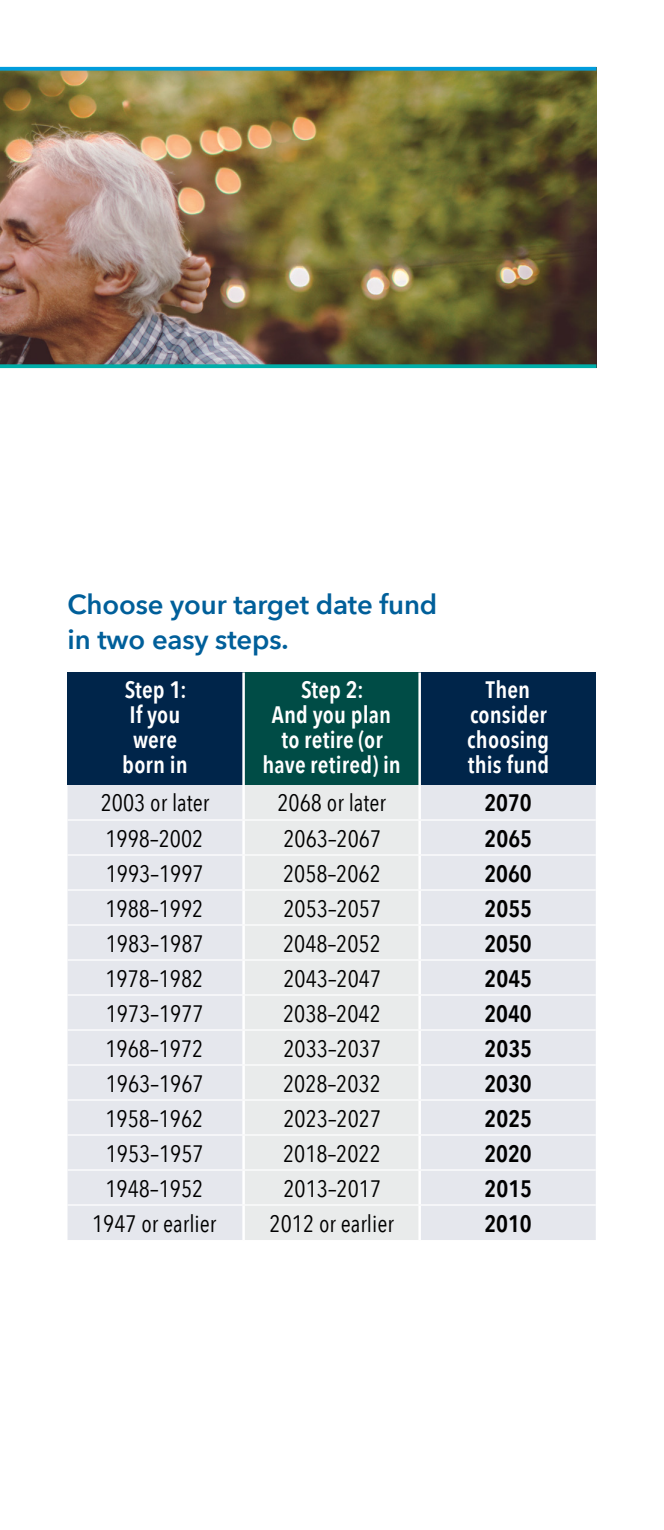
<style>
.page{position:relative;width:664px;height:1530px;background:#fff}
.page>*{position:absolute;margin:0;border:0;box-sizing:border-box;transform-origin:0 0}
.t1{font:600 27.5px/35px "Avenir Next LT Com";letter-spacing:-.005em;color:#005f9a}
.t2{font:condensed 23.75px "Avenir Next LT Com";color:#000}
.t3{font:600 condensed 23.75px/25px "Avenir Next LT Com";letter-spacing:.005em;color:#fff;text-align:center}
.t4{font:600 condensed 23.75px "Avenir Next LT Com";color:#000}
</style>
<div class="page">
<img style="left:0;top:71px;width:596px;height:293px">
<svg style="left:0;top:67px;width:596px;height:4px;background:#0c99cd"></svg>
<svg style="left:0;top:364px;width:596px;height:4px;background:#07a5a0"></svg>
<div style="left:68px;top:673px;width:176px;height:112px;background:#00254a"></div>
<div style="left:244px;top:673px;width:176px;height:112px;background:#004c46"></div>
<div style="left:420px;top:673px;width:176px;height:112px;background:#00254a"></div>
<div style="left:68px;top:785px;width:528px;height:455px;background:#e5e7ed"></div>
<div style="left:245px;top:785px;width:173px;height:455px;background:#e9ebeb"></div>
<hr style="left:242px;top:673px;width:3px;height:112px;background:#fff">
<hr style="left:418px;top:673px;width:3px;height:112px;background:#fff">
<hr style="left:242px;top:785px;width:3px;height:34px;background:#fff">
<hr style="left:242px;top:821px;width:3px;height:33px;background:#fff">
<hr style="left:242px;top:856px;width:3px;height:33px;background:#fff">
<hr style="left:242px;top:891px;width:3px;height:33px;background:#fff">
<hr style="left:242px;top:926px;width:3px;height:33px;background:#fff">
<hr style="left:242px;top:961px;width:3px;height:33px;background:#fff">
<hr style="left:242px;top:996px;width:3px;height:33px;background:#fff">
<hr style="left:242px;top:1031px;width:3px;height:33px;background:#fff">
<hr style="left:242px;top:1066px;width:3px;height:33px;background:#fff">
<hr style="left:242px;top:1101px;width:3px;height:33px;background:#fff">
<hr style="left:242px;top:1136px;width:3px;height:33px;background:#fff">
<hr style="left:242px;top:1171px;width:3px;height:33px;background:#fff">
<hr style="left:242px;top:1206px;width:3px;height:34px;background:#fff">
<hr style="left:418px;top:785px;width:3px;height:34px;background:#fff">
<hr style="left:418px;top:821px;width:3px;height:33px;background:#fff">
<hr style="left:418px;top:856px;width:3px;height:33px;background:#fff">
<hr style="left:418px;top:891px;width:3px;height:33px;background:#fff">
<hr style="left:418px;top:926px;width:3px;height:33px;background:#fff">
<hr style="left:418px;top:961px;width:3px;height:33px;background:#fff">
<hr style="left:418px;top:996px;width:3px;height:33px;background:#fff">
<hr style="left:418px;top:1031px;width:3px;height:33px;background:#fff">
<hr style="left:418px;top:1066px;width:3px;height:33px;background:#fff">
<hr style="left:418px;top:1101px;width:3px;height:33px;background:#fff">
<hr style="left:418px;top:1136px;width:3px;height:33px;background:#fff">
<hr style="left:418px;top:1171px;width:3px;height:33px;background:#fff">
<hr style="left:418px;top:1206px;width:3px;height:34px;background:#fff">
<hr style="left:68px;top:819px;width:176px;height:2px;background:#fff">
<hr style="left:244px;top:819px;width:176px;height:2px;background:#fff">
<hr style="left:420px;top:819px;width:176px;height:2px;background:#fff">
<hr style="left:68px;top:854px;width:176px;height:2px;background:#fff">
<hr style="left:244px;top:854px;width:176px;height:2px;background:#fff">
<hr style="left:420px;top:854px;width:176px;height:2px;background:#fff">
<hr style="left:68px;top:889px;width:176px;height:2px;background:#fff">
<hr style="left:244px;top:889px;width:176px;height:2px;background:#fff">
<hr style="left:420px;top:889px;width:176px;height:2px;background:#fff">
<hr style="left:68px;top:924px;width:176px;height:2px;background:#fff">
<hr style="left:244px;top:924px;width:176px;height:2px;background:#fff">
<hr style="left:420px;top:924px;width:176px;height:2px;background:#fff">
<hr style="left:68px;top:959px;width:176px;height:2px;background:#fff">
<hr style="left:244px;top:959px;width:176px;height:2px;background:#fff">
<hr style="left:420px;top:959px;width:176px;height:2px;background:#fff">
<hr style="left:68px;top:994px;width:176px;height:2px;background:#fff">
<hr style="left:244px;top:994px;width:176px;height:2px;background:#fff">
<hr style="left:420px;top:994px;width:176px;height:2px;background:#fff">
<hr style="left:68px;top:1029px;width:176px;height:2px;background:#fff">
<hr style="left:244px;top:1029px;width:176px;height:2px;background:#fff">
<hr style="left:420px;top:1029px;width:176px;height:2px;background:#fff">
<hr style="left:68px;top:1064px;width:176px;height:2px;background:#fff">
<hr style="left:244px;top:1064px;width:176px;height:2px;background:#fff">
<hr style="left:420px;top:1064px;width:176px;height:2px;background:#fff">
<hr style="left:68px;top:1099px;width:176px;height:2px;background:#fff">
<hr style="left:244px;top:1099px;width:176px;height:2px;background:#fff">
<hr style="left:420px;top:1099px;width:176px;height:2px;background:#fff">
<hr style="left:68px;top:1134px;width:176px;height:2px;background:#fff">
<hr style="left:244px;top:1134px;width:176px;height:2px;background:#fff">
<hr style="left:420px;top:1134px;width:176px;height:2px;background:#fff">
<hr style="left:68px;top:1169px;width:176px;height:2px;background:#fff">
<hr style="left:244px;top:1169px;width:176px;height:2px;background:#fff">
<hr style="left:420px;top:1169px;width:176px;height:2px;background:#fff">
<hr style="left:68px;top:1204px;width:176px;height:2px;background:#fff">
<hr style="left:244px;top:1204px;width:176px;height:2px;background:#fff">
<hr style="left:420px;top:1204px;width:176px;height:2px;background:#fff">
<h5 class="t1" style="left:68px;top:587px;width:371px">Choose your target date fund in two easy steps.</h5>
<p class="t3" style="left:122px;top:677px;width:67px">Step 1:<br>If you were born in</p>
<p class="t3" style="left:262px;top:677px;width:140px">Step 2:<br>And you plan to retire (or have retired) in</p>
<p class="t3" style="left:467px;top:677px;width:83px">Then consider choosing</p>
<p class="t3" style="left:468px;top:752px;width:83px">this fund</p>
<p class="t2" style="left:101px;top:789px;width:110px">2003 or later</p>
<p class="t2" style="left:277px;top:789px;width:110px">2068 or later</p>
<p class="t4" style="left:484px;top:788px;width:49px">2070</p>
<p class="t2" style="left:105px;top:824px;width:99px">1998–2002</p>
<p class="t2" style="left:283px;top:824px;width:99px">2063–2067</p>
<p class="t4" style="left:484px;top:824px;width:49px">2065</p>
<p class="t2" style="left:106px;top:859px;width:99px">1993–1997</p>
<p class="t2" style="left:283px;top:859px;width:99px">2058–2062</p>
<p class="t4" style="left:484px;top:859px;width:49px">2060</p>
<p class="t2" style="left:105px;top:894px;width:99px">1988–1992</p>
<p class="t2" style="left:283px;top:894px;width:99px">2053–2057</p>
<p class="t4" style="left:484px;top:894px;width:49px">2055</p>
<p class="t2" style="left:106px;top:929px;width:99px">1983–1987</p>
<p class="t2" style="left:283px;top:929px;width:99px">2048–2052</p>
<p class="t4" style="left:484px;top:929px;width:49px">2050</p>
<p class="t2" style="left:105px;top:964px;width:99px">1978–1982</p>
<p class="t2" style="left:283px;top:964px;width:99px">2043–2047</p>
<p class="t4" style="left:484px;top:964px;width:49px">2045</p>
<p class="t2" style="left:106px;top:999px;width:99px">1973–1977</p>
<p class="t2" style="left:283px;top:999px;width:99px">2038–2042</p>
<p class="t4" style="left:484px;top:999px;width:49px">2040</p>
<p class="t2" style="left:105px;top:1034px;width:99px">1968–1972</p>
<p class="t2" style="left:283px;top:1034px;width:99px">2033–2037</p>
<p class="t4" style="left:484px;top:1034px;width:49px">2035</p>
<p class="t2" style="left:106px;top:1069px;width:99px">1963–1967</p>
<p class="t2" style="left:283px;top:1069px;width:99px">2028–2032</p>
<p class="t4" style="left:484px;top:1069px;width:49px">2030</p>
<p class="t2" style="left:105px;top:1104px;width:99px">1958–1962</p>
<p class="t2" style="left:283px;top:1104px;width:99px">2023–2027</p>
<p class="t4" style="left:484px;top:1104px;width:49px">2025</p>
<p class="t2" style="left:106px;top:1139px;width:99px">1953–1957</p>
<p class="t2" style="left:283px;top:1139px;width:99px">2018–2022</p>
<p class="t4" style="left:484px;top:1139px;width:49px">2020</p>
<p class="t2" style="left:105px;top:1174px;width:99px">1948–1952</p>
<p class="t2" style="left:283px;top:1174px;width:99px">2013–2017</p>
<p class="t4" style="left:484px;top:1174px;width:49px">2015</p>
<p class="t2" style="left:92px;top:1209px;width:126px">1947 or earlier</p>
<p class="t2" style="left:269px;top:1209px;width:126px">2012 or earlier</p>
<p class="t4" style="left:484px;top:1209px;width:49px">2010</p>
</div>
